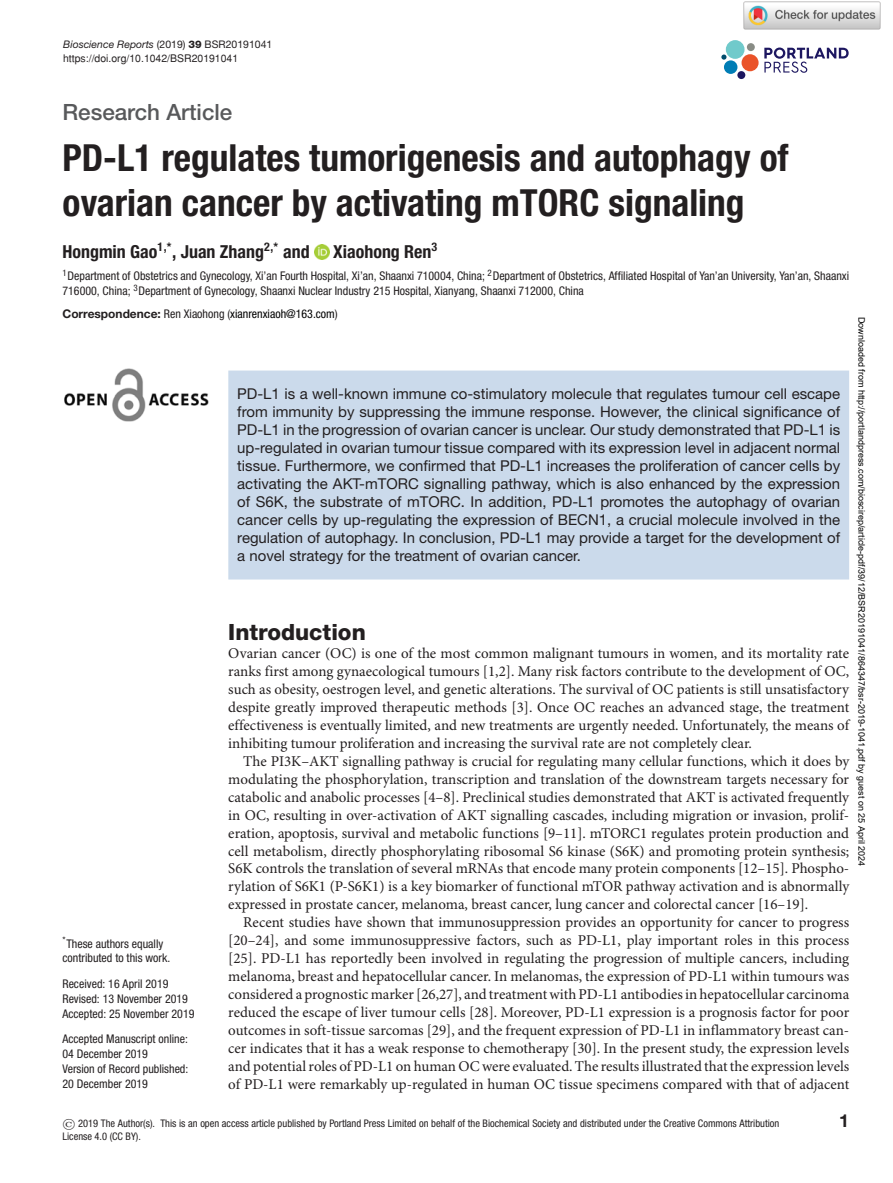
<style>
.page{position:relative;width:893px;height:1183px;background:#fff}
.page>*{position:absolute;margin:0;border:0;box-sizing:border-box;transform-origin:0 0}
.t1{font:700 condensed 37.35px/44.8px "Helvetica Neue LT Std";color:#231f20}
.t2{font:500 22.35px "Helvetica Neue LT Std";color:#58595b}
.t3{font:800 22.35px "Helvetica Neue LT Std";color:#231f20}
.t4{font:700 condensed 18px "Helvetica Neue LT Std";color:#231f20}
.t5{font:700 18px "Helvetica Neue LT Std";color:#231f20}
.t6{font:15px/18px "Minion Pro";color:#231f20;text-align:justify}
.t7{font:15px/18px "Helvetica Neue LT Std";color:#231f20;text-align:justify}
.t8{font:condensed 12px/15px "Helvetica Neue LT Std";color:#231f20}
.t9{font:condensed 12px "Helvetica Neue LT Std";color:#000}
.t10{font:condensed 10.5px/13.5px "Helvetica Neue LT Std";color:#231f20}
.t11{font:italic 10.5px "Helvetica Neue LT Std";color:#231f20}
.t12{font:10.5px "Helvetica";color:#231f20}
.t13{font:9px "Arial";color:#000}
.s1{font-style:normal}
.s2{font-weight:800;font-style:normal}
.s3{font-weight:700;font-stretch:normal;color:#231f20}
.s4{color:#231f20}
.s5{font-family:"SFRM0700";font-stretch:normal}
</style>
<div class="page">
<svg style="left:764px;top:48px;width:85px;height:25px"></svg>
<div style="left:726px;top:40px;width:18px;height:19px;background:#70cacb;border-radius:50%"></div>
<div style="left:741px;top:54px;width:18px;height:17px;background:#ea5329;border-radius:50%"></div>
<div style="left:724px;top:60px;width:13px;height:14px;background:#007db5;border-radius:50%"></div>
<div style="left:737px;top:71px;width:8px;height:8px;background:#1d1760;border-radius:50%"></div>
<div style="left:747px;top:43px;width:8px;height:8px;background:#888c85;border-radius:50%"></div>
<svg style="left:721px;top:54px;width:5px;height:6px"></svg>
<img style="left:314px;top:244px;width:15px;height:15px">
<img style="left:64px;top:369px;width:145px;height:53px">
<div style="left:228px;top:370px;width:621px;height:209px;background:#cbdaeb"></div>
<img style="left:743px;top:1px;width:138px;height:29px">
<p class="t11" style="left:63px;top:40px;width:211px">Bioscience Reports <span class="s1">(2019)</span> <span class="s2">39</span> <span class="s1">BSR20191041</span></p>
<p class="t12" style="left:63px;top:54px;width:177px">https://doi.org/10.1042/BSR20191041</p>
<h2 class="t2" style="left:62px;top:104px;width:171px">Research Article</h2>
<h1 class="t1" style="left:62px;top:138px;width:728px">PD-L1 regulates tumorigenesis and autophagy of ovarian cancer by activating mTORC signaling</h1>
<p class="t4" style="left:62px;top:245px;width:249px">Hongmin Gao<sup>1,*</sup>, Juan Zhang<sup>2,*</sup> and</p>
<p class="t4" style="left:333px;top:245px;width:105px">Xiaohong Ren<sup>3</sup></p>
<p class="t8" style="left:62px;top:269px;width:788px"><sup>1</sup>Department of Obstetrics and Gynecology, Xi’an Fourth Hospital, Xi’an, Shaanxi 710004, China; <sup>2</sup>Department of Obstetrics, Affiliated Hospital of Yan’an University, Yan’an, Shaanxi<br>716000, China; <sup>3</sup>Department of Gynecology, Shaanxi Nuclear Industry 215 Hospital, Xianyang, Shaanxi 712000, China</p>
<p class="t9" style="left:62px;top:309px;width:277px"><span class="s3">Correspondence:</span> <span class="s4">Ren Xiaohong (</span>xianrenxiaoh@163.com<span class="s4">)</span></p>
<p class="t13" style="left:865px;top:317px;width:550px;rotate:90deg">Downloaded from http://portlandpress.com/bioscirep/article-pdf/39/12/BSR20191041/864347/bsr-2019-1041.pdf by guest on 25 April 2024</p>
<p class="t7" style="left:237px;top:386px;width:604px">PD-L1 is a well-known immune co-stimulatory molecule that regulates tumour cell escape from immunity by suppressing the immune response. However, the clinical significance of PD-L1 in the progression of ovarian cancer is unclear. Our study demonstrated that PD-L1 is up-regulated in ovarian tumour tissue compared with its expression level in adjacent normal tissue. Furthermore, we confirmed that PD-L1 increases the proliferation of cancer cells by activating the AKT-mTORC signalling pathway, which is also enhanced by the expression of S6K, the substrate of mTORC. In addition, PD-L1 promotes the autophagy of ovarian cancer cells by up-regulating the expression of BECN1, a crucial molecule involved in the regulation of autophagy. In conclusion, PD-L1 may provide a target for the development of a novel strategy for the treatment of ovarian cancer.</p>
<h2 class="t3" style="left:228px;top:623px;width:139px">Introduction</h2>
<p class="t6" style="left:228px;top:645px;width:622px">Ovarian cancer (OC) is one of the most common malignant tumours in women, and its mortality rate ranks first among gynaecological tumours [1,2]. Many risk factors contribute to the development of OC, such as obesity, oestrogen level, and genetic alterations. The survival of OC patients is still unsatisfactory despite greatly improved therapeutic methods [3]. Once OC reaches an advanced stage, the treatment effectiveness is eventually limited, and new treatments are urgently needed. Unfortunately, the means of inhibiting tumour proliferation and increasing the survival rate are not completely clear.</p>
<p class="t6" style="left:228px;top:753px;width:623px;text-indent:15px">The PI3K–AKT signalling pathway is crucial for regulating many cellular functions, which it does by modulating the phosphorylation, transcription and translation of the downstream targets necessary for catabolic and anabolic processes [4–8]. Preclinical studies demonstrated that AKT is activated frequently in OC, resulting in over-activation of AKT signalling cascades, including migration or invasion, prolif&shy;eration, apoptosis, survival and metabolic functions [9–11]. mTORC1 regulates protein production and cell metabolism, directly phosphorylating ribosomal S6 kinase (S6K) and promoting protein synthesis; S6K controls the translation of several mRNAs that encode many protein components [12–15]. Phospho&shy;rylation of S6K1 (P-S6K1) is a key biomarker of functional mTOR pathway activation and is abnormally expressed in prostate cancer, melanoma, breast cancer, lung cancer and colorectal cancer [16–19].</p>
<p class="t6" style="left:228px;top:914px;width:622px;text-indent:15px">Recent studies have shown that immunosuppression provides an opportunity for cancer to progress [20–24], and some immunosuppressive factors, such as PD-L1, play important roles in this process [25]. PD-L1 has reportedly been involved in regulating the progression of multiple cancers, including melanoma, breast and hepatocellular cancer. In melanomas, the expression of PD-L1 within tumours was considered a prognostic marker [26,27], and treatment with PD-L1 antibodies in hepatocellular carcinoma reduced the escape of liver tumour cells [28]. Moreover, PD-L1 expression is a prognosis factor for poor outcomes in soft-tissue sarcomas [29], and the frequent expression of PD-L1 in inflammatory breast can&shy;cer indicates that it has a weak response to chemotherapy [30]. In the present study, the expression levels and potential roles of PD-L1 on human OC were evaluated. The results illustrated that the expression levels of PD-L1 were remarkably up-regulated in human OC tissue specimens compared with that of adjacent</p>
<p class="t10" style="left:62px;top:1117px;width:718px"><span class="s5">©</span> 2019 The Author(s). This is an open access article published by Portland Press Limited on behalf of the Biochemical Society and distributed under the Creative Commons Attribution<br>License 4.0 (CC BY).</p>
<p class="t5" style="left:839px;top:1113px;width:11px">1</p>
<p class="t8" style="left:62px;top:936px;width:109px"><sup>*</sup>These authors equally contributed to this work.</p>
<p class="t8" style="left:62px;top:976px;width:133px">Received: 16 April 2019<br>Revised: 13 November 2019<br>Accepted: 25 November 2019</p>
<p class="t8" style="left:62px;top:1032px;width:127px">Accepted Manuscript online:<br>04 December 2019<br>Version of Record published:<br>20 December 2019</p>
</div>
